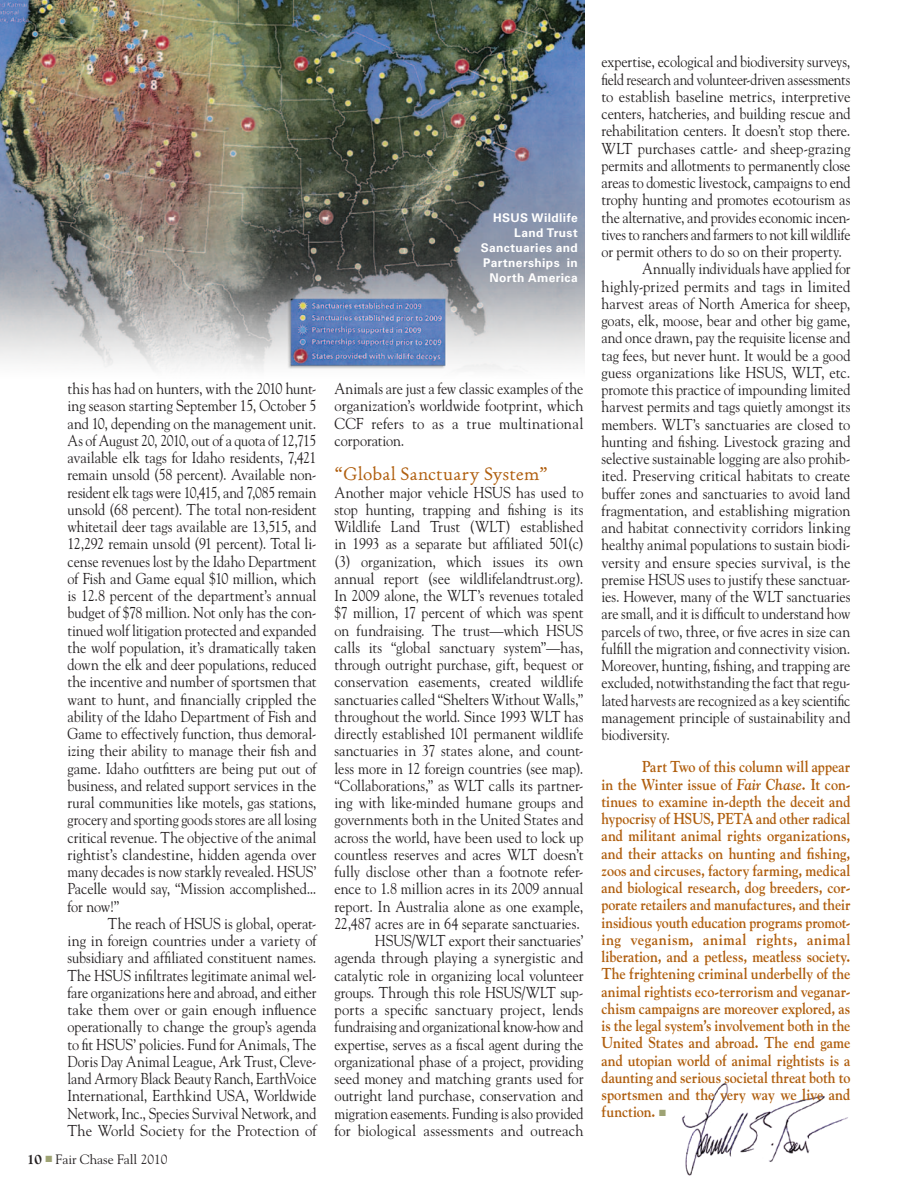
<style>
.page{position:relative;width:918px;height:1188px;background:#fff}
.page>*{position:absolute;margin:0;border:0;box-sizing:border-box;transform-origin:0 0}
.t1{font:18px "Old Claude LP Std";letter-spacing:.005em;color:#b05f0f}
.t2{font:15.75px/17.2px "Goudy";color:#231f20;text-align:justify;scale:.9 1}
.t3{font:700 15.75px/17.2px "Goudy";letter-spacing:-.005em;color:#b05f0f;text-align:justify;scale:.9 1}
.t4{font:15.75px/17.2px "Goudy";color:#231f20;text-align:justify;scale:.89 1}
.t5{font:15.75px "Goudy";color:#231f20;scale:.91 1}
.t6{font:15.75px "Goudy";color:#231f20;scale:.88 1}
.t7{font:15.75px "Goudy";color:#231f20;scale:.93 1}
.t8{font:15.75px "Goudy";color:#231f20;scale:.92 1}
.t9{font:15.75px "Goudy";letter-spacing:-.02em;color:#231f20;scale:.88 1}
.t10{font:15.75px "Goudy";color:#231f20;scale:.87 1}
.t11{font:13.5px "Goudy";color:#231f20}
.t12{font:700 12px/15px "Univers";letter-spacing:.03em;color:#fff;text-align:right}
.s1{font-weight:800}
.s2{color:#9ea374}
.s3{font-style:italic}
</style>
<div class="page">
<img style="left:682px;top:1083px;width:166px;height:93px">
<img style="left:0;top:0;width:584px;height:370px">
<p class="t12" style="left:481px;top:211px;width:98px">HSUS Wildlife<br>Land Trust<br>Sanctuaries and<br>Partnerships in<br>North America</p>
<p class="t2" style="left:68px;top:380px;width:278px">this has had on hunters, with the 2010 hunt&shy;ing season starting September 15, October 5 and 10, depending on the management unit.<br>As of August 20, 2010, out of a quota of 12,715 available elk tags for Idaho residents, 7,421 remain unsold (58 percent). Available non&shy;resident elk tags were 10,415, and 7,085 remain unsold (68 percent). The total non-resident whitetail deer tags available are 13,515, and 12,292 remain unsold (91 percent). Total li&shy;cense revenues lost by the Idaho Department of Fish and Game equal $10 million, which is 12.8 percent of the department’s annual budget of $78 million. Not only has the con&shy;tinued wolf litigation protected and expanded the wolf population, it’s dramatically taken down the elk and deer populations, reduced the incentive and number of sportsmen that want to hunt, and financially crippled the ability of the Idaho Department of Fish and Game to effectively function, thus demoral&shy;izing their ability to manage their fish and game. Idaho outfitters are being put out of business, and related support services in the rural communities like motels, gas stations, grocery and sporting goods stores are all losing critical revenue. The objective of the animal rightist’s clandestine, hidden agenda over many decades is now starkly revealed. HSUS’ Pacelle would say, “Mission accomplished... for now!”</p>
<p class="t2" style="left:68px;top:914px;width:278px;text-indent:40px">The reach of HSUS is global, operat&shy;ing in foreign countries under a variety of subsidiary and affiliated constituent names.<br>The HSUS infiltrates legitimate animal wel&shy;fare organizations here and abroad, and either take them over or gain enough influence operationally to change the group’s agenda to fit HSUS’ policies. Fund for Animals, The Doris Day Animal League, Ark Trust, Cleve&shy;land Armory Black Beauty Ranch, EarthVoice International, Earthkind USA, Worldwide Network, Inc., Species Survival Network, and The World Society for the Protection of</p>
<p class="t11" style="left:27px;top:1151px;width:142px"><span class="s1">10</span> <span class="s2">■</span> Fair Chase Fall 2010</p>
<p class="t4" style="left:334px;top:380px;width:281px">Animals are just a few classic examples of the organization’s worldwide footprint, which CCF refers to as a true multinational corporation.</p>
<p class="t1" style="left:334px;top:463px;width:215px">“Global Sanctuary System”</p>
<p class="t2" style="left:334px;top:483px;width:278px;text-align:right">Another major vehicle HSUS has used to stop hunting, trapping and fishing is its Wildlife Land Trust (WLT) established in 1993 as a separate but affiliated 501(c) (3) organization, which issues its own annual report (see wildlifelandtrust.org).<br>In 2009 alone, the WLT’s revenues totaled $7 million, 17 percent of which was spent on fundraising. The trust—which HSUS calls its “global sanctuary system”—has, through outright purchase, gift, bequest or conservation easements, created wildlife sanctuaries called “Shelters Without Walls,” throughout the world. Since 1993 WLT has directly established 101 permanent wildlife sanctuaries in 37 states alone, and count&shy;less more in 12 foreign countries (see map). “Collaborations,” as WLT calls its partner&shy;ing with like-minded humane groups and governments both in the United States and across the world, have been used to lock up countless reserves and acres WLT doesn’t fully disclose other than a footnote refer&shy;ence to 1.8 million acres in its 2009 annual report. In Australia alone as one example, 22,487 acres are in 64 separate sanctuaries.<br>HSUS/WLT export their sanctuaries’ agenda through playing a synergistic and catalytic role in organizing local volunteer groups. Through this role HSUS/WLT sup&shy;ports a specific sanctuary project, lends fundraising and organizational know-how and expertise, serves as a fiscal agent during the organizational phase of a project, providing seed money and matching grants used for outright land purchase, conservation and migration easements. Funding is also provided for biological assessments and outreach</p>
<p class="t2" style="left:602px;top:53px;width:278px">expertise, ecological and biodiversity surveys,</p>
<p class="t9" style="left:602px;top:69px;width:284px">field research and volunteer-driven assessments</p>
<p class="t7" style="left:602px;top:87px;width:269px">to establish baseline metrics, interpretive</p>
<p class="t2" style="left:602px;top:105px;width:278px">centers, hatcheries, and building rescue and</p>
<p class="t5" style="left:602px;top:121px;width:275px">rehabilitation centers. It doesn’t stop there.</p>
<p class="t7" style="left:602px;top:138px;width:269px">WLT purchases cattle- and sheep-grazing</p>
<p class="t2" style="left:602px;top:156px;width:278px">permits and allotments to permanently close</p>
<p class="t2" style="left:602px;top:174px;width:278px">areas to domestic livestock, campaigns to end</p>
<p class="t2" style="left:602px;top:191px;width:278px">trophy hunting and promotes ecotourism as</p>
<p class="t4" style="left:602px;top:208px;width:281px">the alternative, and provides economic incen-</p>
<p class="t6" style="left:602px;top:225px;width:284px">tives to ranchers and farmers to not kill wildlife</p>
<p class="t2" style="left:602px;top:243px;width:269px">or permit others to do so on their property.</p>
<p class="t4" style="left:642px;top:260px;width:236px">Annually individuals have applied for</p>
<p class="t7" style="left:602px;top:276px;width:269px">highly-prized permits and tags in limited</p>
<p class="t5" style="left:602px;top:294px;width:275px">harvest areas of North America for sheep,</p>
<p class="t2" style="left:602px;top:312px;width:278px">goats, elk, moose, bear and other big game,</p>
<p class="t6" style="left:602px;top:328px;width:285px">and once drawn, pay the requisite license and</p>
<p class="t2" style="left:602px;top:346px;width:278px">tag fees, but never hunt. It would be a good</p>
<p class="t5" style="left:602px;top:363px;width:275px">guess organizations like HSUS, WLT, etc.</p>
<p class="t2" style="left:602px;top:381px;width:278px">promote this practice of impounding limited</p>
<p class="t2" style="left:602px;top:398px;width:278px">harvest permits and tags quietly amongst its</p>
<p class="t5" style="left:602px;top:414px;width:275px">members. WLT’s sanctuaries are closed to</p>
<p class="t2" style="left:602px;top:432px;width:278px">hunting and fishing. Livestock grazing and</p>
<p class="t2" style="left:602px;top:450px;width:278px">selective sustainable logging are also prohib-</p>
<p class="t8" style="left:602px;top:466px;width:272px">ited. Preserving critical habitats to create</p>
<p class="t5" style="left:602px;top:483px;width:275px">buffer zones and sanctuaries to avoid land</p>
<p class="t5" style="left:602px;top:501px;width:275px">fragmentation, and establishing migration</p>
<p class="t5" style="left:602px;top:518px;width:275px">and habitat connectivity corridors linking</p>
<p class="t2" style="left:602px;top:536px;width:278px">healthy animal populations to sustain biodi-</p>
<p class="t8" style="left:602px;top:552px;width:272px">versity and ensure species survival, is the</p>
<p class="t4" style="left:602px;top:570px;width:281px">premise HSUS uses to justify these sanctuar-</p>
<p class="t2" style="left:602px;top:588px;width:278px">ies. However, many of the WLT sanctuaries</p>
<p class="t6" style="left:602px;top:604px;width:284px">are small, and it is difficult to understand how</p>
<p class="t2" style="left:602px;top:622px;width:278px">parcels of two, three, or five acres in size can</p>
<p class="t4" style="left:602px;top:639px;width:281px">fulfill the migration and connectivity vision.</p>
<p class="t2" style="left:602px;top:657px;width:278px">Moreover, hunting, fishing, and trapping are</p>
<p class="t6" style="left:602px;top:673px;width:284px">excluded, notwithstanding the fact that regu-</p>
<p class="t10" style="left:602px;top:690px;width:288px">lated harvests are recognized as a key scientific</p>
<p class="t2" style="left:602px;top:708px;width:278px">management principle of sustainability and</p>
<p class="t2" style="left:602px;top:726px;width:78px">biodiversity.</p>
<p class="t3" style="left:602px;top:758px;width:278px;text-indent:40px">Part Two of this column will appear in the Winter issue of <span class="s3">Fair Chase</span>. It con&shy;tinues to examine in-depth the deceit and hypocrisy of HSUS, PETA and other radical and militant animal rights organizations, and their attacks on hunting and fishing, zoos and circuses, factory farming, medical and biological research, dog breeders, cor&shy;porate retailers and manufactures, and their insidious youth education programs promot&shy;ing veganism, animal rights, animal liberation, and a petless, meatless society.<br>The frightening criminal underbelly of the animal rightists eco-terrorism and veganar&shy;chism campaigns are moreover explored, as is the legal system’s involvement both in the United States and abroad. The end game and utopian world of animal rightists is a daunting and serious societal threat both to sportsmen and the very way we live and function. <span class="s2">■</span></p>
</div>
